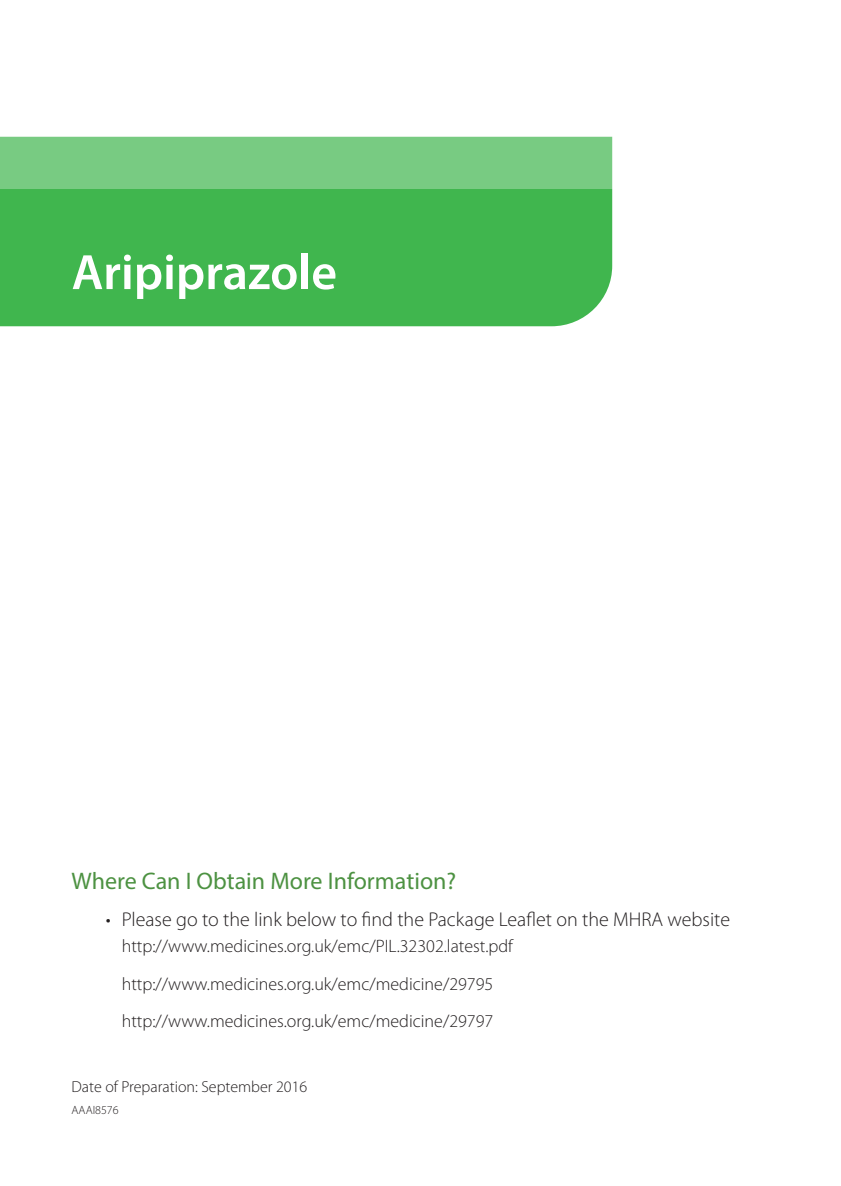
<style>
.page{position:relative;width:841px;height:1186px;background:#fff}
.page>*{position:absolute;margin:0;border:0;box-sizing:border-box;transform-origin:0 0}
.t1{font:600 50px "Myriad Pro";color:#fff}
.Headline{font:24px "Myriad Pro";color:#4d9242}
.Headline-2{font:300 20px "Myriad Pro";color:#231f20}
.Headline-3{font:300 18px "Myriad Pro";color:#231f20}
.t2{font:300 16px "Myriad Pro";color:#231f20}
.t3{font:300 12px "Myriad Pro";color:#231f20}
</style>
<div class="page">
<div style="left:0;top:189px;width:612px;height:137px;background:#40b64e"></div>
<div style="left:0;top:137px;width:612px;height:52px;background:#78cb82"></div>
<p class="t1" style="left:72px;top:240px;width:267px">Aripiprazole</p>
<p class="Headline" style="left:72px;top:866px;width:386px">Where Can I Obtain More Information?</p>
<p class="Headline-2" style="left:106px;top:908px;width:625px">• Please go to the link below to find the Package Leaflet on the MHRA website</p>
<p class="Headline-3" style="left:122px;top:936px;width:392px">http://www.medicines.org.uk/emc/PIL.32302.latest.pdf</p>
<p class="Headline-3" style="left:122px;top:974px;width:373px">http://www.medicines.org.uk/emc/medicine/29795</p>
<p class="Headline-3" style="left:122px;top:1011px;width:373px">http://www.medicines.org.uk/emc/medicine/29797</p>
<p class="t2" style="left:72px;top:1078px;width:237px">Date of Preparation: September 2016</p>
<p class="t3" style="left:72px;top:1103px;width:49px">AAAI8576</p>
</div>
